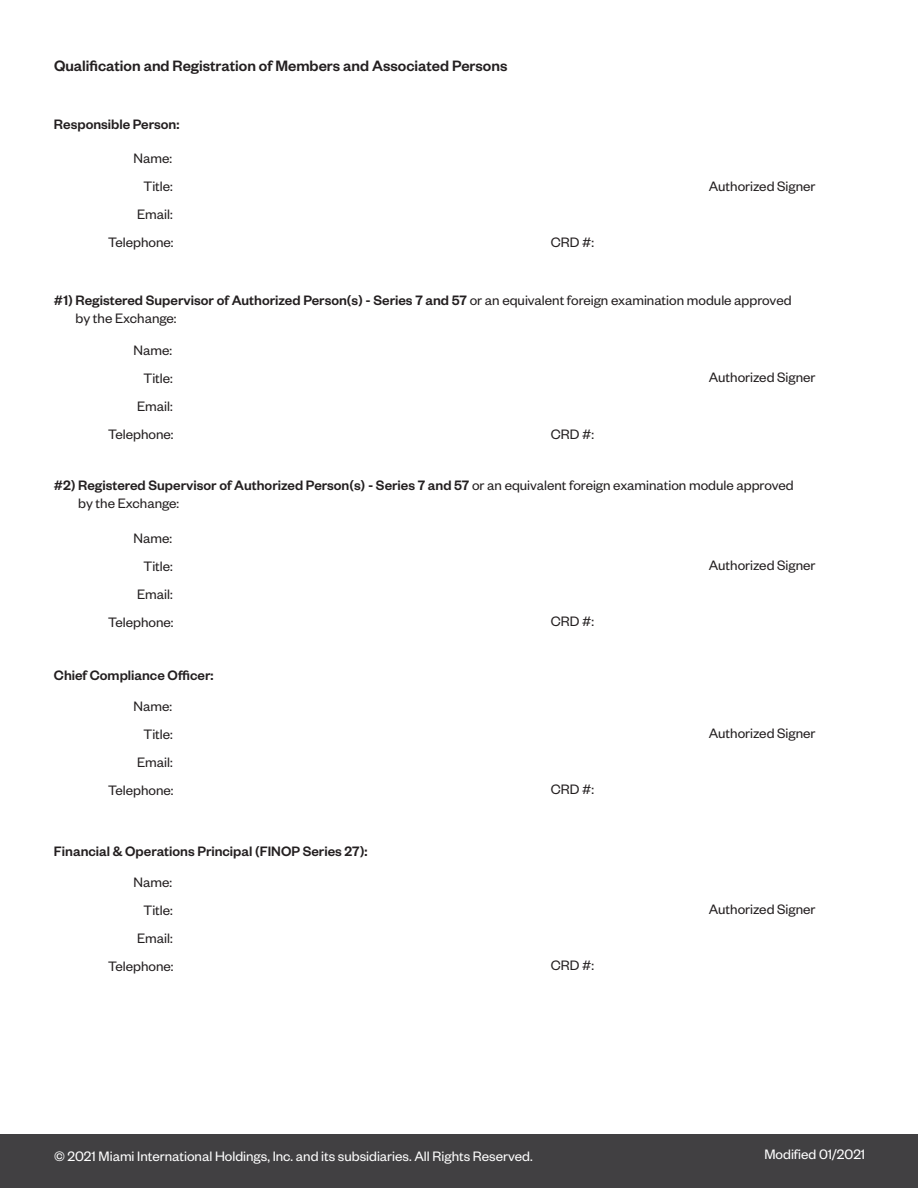
<style>
.page{position:relative;width:918px;height:1188px;background:#fff}
.page>*{position:absolute;margin:0;border:0;box-sizing:border-box;transform-origin:0 0}
.t1{font:500 16.5px "Founders Grotesk";color:#231f20}
.t2{font:15px/18px "Founders Grotesk";color:#231f20}
.t3{font:15px "Founders Grotesk";color:#fff}
.t4{font:500 15px "Founders Grotesk";color:#231f20}
.s1{font-weight:500}
</style>
<div class="page">
<div style="left:0;top:1135px;width:918px;height:53px;background:#414042"></div>
<p class="t1" style="left:54px;top:55px;width:455px">Qualification and Registration of Members and Associated Persons</p>
<p class="t4" style="left:54px;top:115px;width:127px">Responsible Person:</p>
<p class="t2" style="left:134px;top:149px;width:40px">Name:</p>
<p class="t2" style="left:144px;top:177px;width:31px">Title:</p>
<p class="t2" style="left:137px;top:205px;width:37px">Email:</p>
<p class="t2" style="left:108px;top:233px;width:67px">Telephone:</p>
<p class="t2" style="left:551px;top:232px;width:45px">CRD #:</p>
<p class="t2" style="left:709px;top:176px;width:108px">Authorized Signer</p>
<p class="t2" style="left:76px;top:291px;width:718px;text-indent:-22px"><span class="s1">#1) Registered Supervisor of Authorized Person(s) - Series 7 and 57</span> or an equivalent foreign examination module approved by the Exchange:</p>
<p class="t2" style="left:134px;top:340px;width:40px">Name:</p>
<p class="t2" style="left:144px;top:369px;width:31px">Title:</p>
<p class="t2" style="left:137px;top:397px;width:37px">Email:</p>
<p class="t2" style="left:108px;top:425px;width:67px">Telephone:</p>
<p class="t2" style="left:551px;top:424px;width:45px">CRD #:</p>
<p class="t2" style="left:709px;top:368px;width:108px">Authorized Signer</p>
<p class="t2" style="left:78px;top:475px;width:717px;text-indent:-24px"><span class="s1">#2) Registered Supervisor of Authorized Person(s) - Series 7 and 57</span> or an equivalent foreign examination module approved by the Exchange:</p>
<p class="t2" style="left:134px;top:528px;width:40px">Name:</p>
<p class="t2" style="left:144px;top:556px;width:31px">Title:</p>
<p class="t2" style="left:137px;top:584px;width:37px">Email:</p>
<p class="t2" style="left:108px;top:612px;width:67px">Telephone:</p>
<p class="t4" style="left:54px;top:666px;width:161px">Chief Compliance Officer:</p>
<p class="t2" style="left:134px;top:696px;width:40px">Name:</p>
<p class="t2" style="left:144px;top:724px;width:31px">Title:</p>
<p class="t2" style="left:137px;top:752px;width:37px">Email:</p>
<p class="t2" style="left:108px;top:781px;width:67px">Telephone:</p>
<p class="t4" style="left:54px;top:842px;width:315px">Financial &amp; Operations Principal (FINOP Series 27):</p>
<p class="t2" style="left:134px;top:872px;width:40px">Name:</p>
<p class="t2" style="left:144px;top:900px;width:31px">Title:</p>
<p class="t2" style="left:137px;top:929px;width:37px">Email:</p>
<p class="t2" style="left:108px;top:957px;width:67px">Telephone:</p>
<p class="t2" style="left:551px;top:612px;width:45px">CRD #:</p>
<p class="t2" style="left:551px;top:780px;width:45px">CRD #:</p>
<p class="t2" style="left:551px;top:956px;width:45px">CRD #:</p>
<p class="t2" style="left:709px;top:556px;width:108px">Authorized Signer</p>
<p class="t2" style="left:709px;top:724px;width:108px">Authorized Signer</p>
<p class="t2" style="left:709px;top:900px;width:108px">Authorized Signer</p>
<p class="t3" style="left:54px;top:1147px;width:480px">© 2021 Miami International Holdings, Inc. and its subsidiaries. All Rights Reserved.</p>
<p class="t3" style="left:764px;top:1145px;width:102px">Modified 01/2021</p>
</div>
